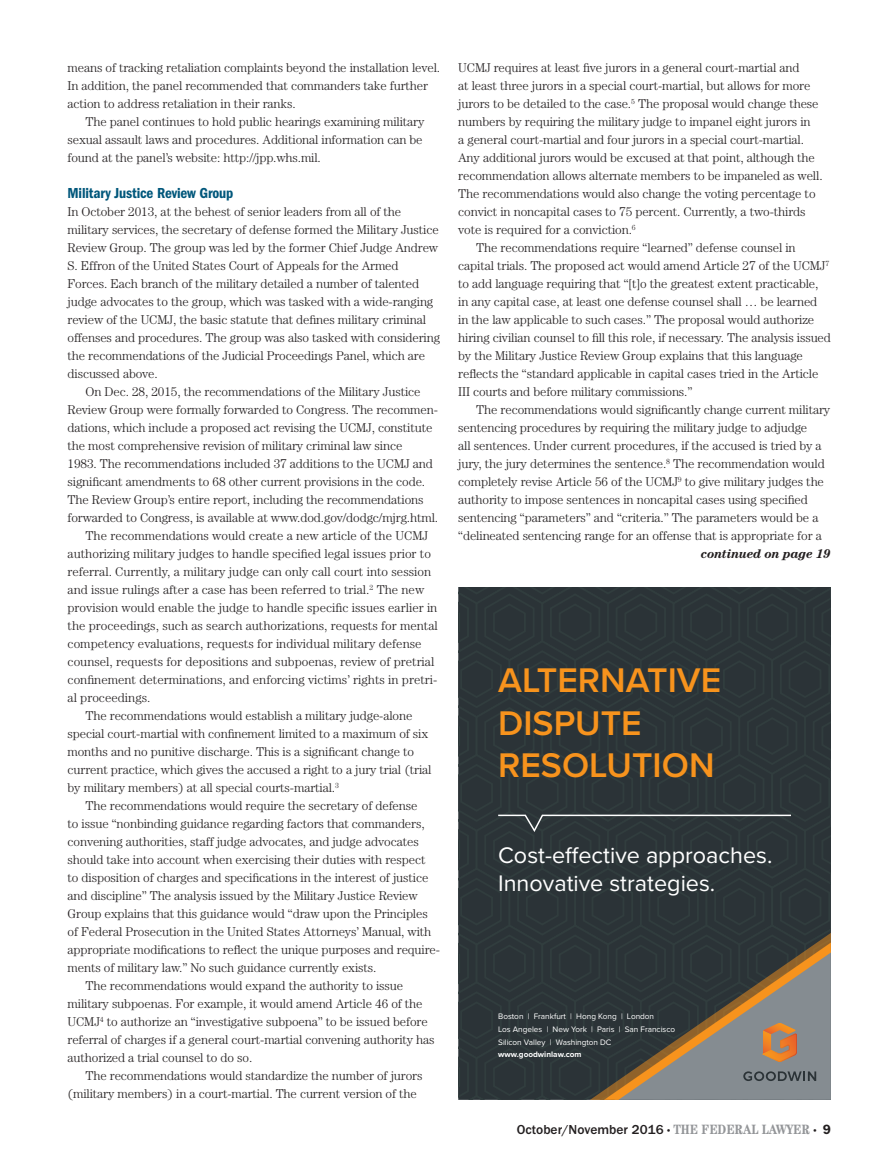
<style>
.page{position:relative;width:885px;height:1175px;background:#fff}
.page>*{position:absolute;margin:0;border:0;box-sizing:border-box;transform-origin:0 0}
.t1{font:600 35.4px/42.6px "Proxima Nova";color:#f7931d}
.t2{font:23.4px/28px "Proxima Nova";color:#fff}
.Subhead{font:600 condensed 15px "Franklin Gothic";letter-spacing:-.01em;color:#00577b}
.t3{font:500 13.5px "ITC Franklin Gothic Std";color:#231f20}
.Body_Copy{font:300 12.75px/18px "Century";letter-spacing:-.01em;color:#231f20}
.Body_Copy_No_Indent{font:300 12.75px/18px "Century";letter-spacing:-.01em;color:#231f20}
.continued_on{font:italic 700 12.75px "Century";letter-spacing:-.015em;color:#231f20}
.t4{font:8.25px/12.6px "Proxima Nova";color:#fff}
.t5{font:700 8.25px "Proxima Nova";color:#fff}
.s1{font-family:"Century";font-weight:300;font-stretch:condensed;font-size:7.5px}
.s2{font-family:"Century";font-weight:700;font-stretch:condensed;color:#939598}
.s3{font-family:"Franklin Gothic";font-weight:600}
</style>
<div class="page">
<svg style="left:458px;top:587px;width:372px;height:512px;background:#373d3e"></svg>
<p class="Body_Copy" style="left:68px;top:58px;width:374px">means of tracking retaliation complaints beyond the installation level.<br>In addition, the panel recommended that commanders take further action to address retaliation in their ranks.</p>
<p class="Body_Copy" style="left:68px;top:112px;width:358px;text-indent:18px">The panel continues to hold public hearings examining military sexual assault laws and procedures. Additional information can be found at the panel’s website: http://jpp.whs.mil.</p>
<p class="Subhead" style="left:68px;top:184px;width:167px">Military Justice Review Group</p>
<p class="Body_Copy_No_Indent" style="left:68px;top:202px;width:374px">In October 2013, at the behest of senior leaders from all of the military services, the secretary of defense formed the Military Justice Review Group. The group was led by the former Chief Judge Andrew S. Effron of the United States Court of Appeals for the Armed Forces. Each branch of the military detailed a number of talented judge advocates to the group, which was tasked with a wide-ranging review of the UCMJ, the basic statute that defines military criminal offenses and procedures. The group was also tasked with considering the recommendations of the Judicial Proceedings Panel, which are discussed above.</p>
<p class="Body_Copy" style="left:68px;top:382px;width:372px;text-indent:18px">On Dec. 28, 2015, the recommendations of the Military Justice Review Group were formally forwarded to Congress. The recommen&shy;dations, which include a proposed act revising the UCMJ, constitute the most comprehensive revision of military criminal law since<br>1983. The recommendations included 37 additions to the UCMJ and significant amendments to 68 other current provisions in the code.<br>The Review Group’s entire report, including the recommendations forwarded to Congress, is available at www.dod.gov/dodgc/mjrg.html.</p>
<p class="Body_Copy" style="left:68px;top:526px;width:372px;text-indent:18px">The recommendations would create a new article of the UCMJ authorizing military judges to handle specified legal issues prior to referral. Currently, a military judge can only call court into session and issue rulings after a case has been referred to trial.<sup>2</sup> The new provision would enable the judge to handle specific issues earlier in the proceedings, such as search authorizations, requests for mental competency evaluations, requests for individual military defense counsel, requests for depositions and subpoenas, review of pretrial confinement determinations, and enforcing victims’ rights in pretri&shy;al proceedings.</p>
<p class="Body_Copy" style="left:68px;top:706px;width:365px;text-indent:18px">The recommendations would establish a military judge-alone special court-martial with confinement limited to a maximum of six months and no punitive discharge. This is a significant change to current practice, which gives the accused a right to a jury trial (trial by military members) at all special courts-martial.<sup>3</sup></p>
<p class="Body_Copy" style="left:68px;top:796px;width:374px;text-indent:18px">The recommendations would require the secretary of defense<br>to issue “nonbinding guidance regarding factors that commanders, convening authorities, staff judge advocates, and judge advocates should take into account when exercising their duties with respect<br>to disposition of charges and specifications in the interest of justice and discipline” The analysis issued by the Military Justice Review Group explains that this guidance would “draw upon the Principles of Federal Prosecution in the United States Attorneys’ Manual, with appropriate modifications to reflect the unique purposes and require&shy;ments of military law.” No such guidance currently exists.</p>
<p class="Body_Copy" style="left:68px;top:976px;width:368px;text-indent:18px">The recommendations would expand the authority to issue military subpoenas. For example, it would amend Article 46 of the UCMJ<sup>4</sup> to authorize an “investigative subpoena” to be issued before referral of charges if a general court-martial convening authority has authorized a trial counsel to do so.</p>
<p class="Body_Copy" style="left:68px;top:1066px;width:356px;text-indent:18px">The recommendations would standardize the number of jurors (military members) in a court-martial. The current version of the</p>
<p class="Body_Copy" style="left:458px;top:58px;width:366px">UCMJ requires at least five jurors in a general court-martial and<br>at least three jurors in a special court-martial, but allows for more jurors to be detailed to the case.<sup>5</sup> The proposal would change these numbers by requiring the military judge to impanel eight jurors in<br>a general court-martial and four jurors in a special court-martial.<br>Any additional jurors would be excused at that point, although the recommendation allows alternate members to be impaneled as well.<br>The recommendations would also change the voting percentage to convict in noncapital cases to 75 percent. Currently, a two-thirds vote is required for a conviction.<sup>6</sup></p>
<p class="Body_Copy" style="left:458px;top:238px;width:374px;text-indent:18px">The recommendations require “learned” defense counsel in capital trials. The proposed act would amend Article 27 of the UCMJ<sup>7 </sup>to add language requiring that “[t]o the greatest extent practicable, in any capital case, at least one defense counsel shall … be learned<br>in the law applicable to such cases.” The proposal would authorize hiring civilian counsel to fill this role, if necessary. The analysis issued by the Military Justice Review Group explains that this language reflects the “standard applicable in capital cases tried in the Article III courts and before military commissions.”</p>
<p class="Body_Copy" style="left:458px;top:400px;width:373px;text-indent:18px">The recommendations would significantly change current military sentencing procedures by requiring the military judge to adjudge<br>all sentences. Under current procedures, if the accused is tried by a jury, the jury determines the sentence.<sup>8</sup> The recommendation would completely revise Article 56 of the UCMJ<sup>9</sup> to give military judges the authority to impose sentences in noncapital cases using specified sentencing “parameters” and “criteria.” The parameters would be a “delineated sentencing range for an offense that is appropriate for a</p>
<p class="continued_on" style="left:701px;top:546px;width:131px">continued on page 19</p>
<h1 class="t1" style="left:498px;top:660px;width:224px">ALTERNATIVE<br>DISPUTE<br>RESOLUTION</h1>
<h2 class="t2" style="left:498px;top:841px;width:275px">Cost-effective approaches.<br>Innovative strategies.</h2>
<p class="t4" style="left:498px;top:1010px;width:178px">Boston | Frankfurt | Hong Kong | London<br>Los Angeles | New York | Paris | San Francisco<br>Silicon Valley | Washington DC</p>
<p class="t5" style="left:498px;top:1049px;width:85px">www.goodwinlaw.com</p>
<p class="t3" style="left:516px;top:1122px;width:315px">October/November 2016 <span class="s1">•</span> <span class="s2">THE FEDERAL LAWYER</span> <span class="s1">•</span> <span class="s3">9</span></p>
</div>
